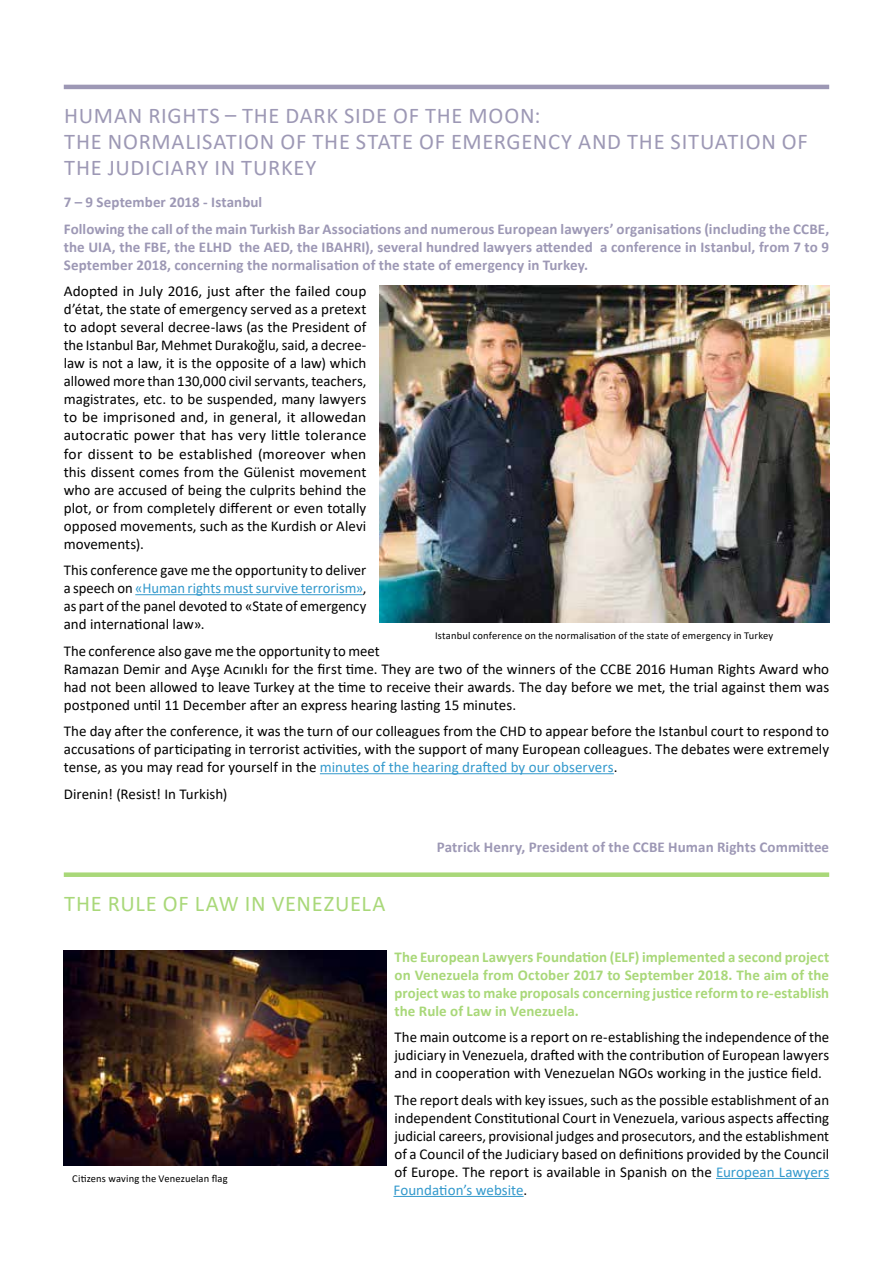
<style>
.page{position:relative;width:893px;height:1263px;background:#fff}
.page>*{position:absolute;margin:0;border:0;box-sizing:border-box;transform-origin:0 0}
.t1{font:22.5px/25.8px "Calibri";letter-spacing:.035em;color:#9d98b5}
.t2{font:22.5px "Calibri";letter-spacing:.03em;color:#a9d879}
.t3{font:15px/18px "Calibri";color:#000;text-align:justify}
.t4{font:700 15px/26.5px "Calibri";letter-spacing:.005em;color:#9d98b5}
.t5{font:700 15px/18px "Calibri";letter-spacing:.005em;color:#a9d879;text-align:justify}
.t6{font:10.5px "Calibri";letter-spacing:.015em;color:#000}
.s1{color:#39c}
</style>
<div class="page">
<hr style="left:135px;top:594px;width:228px;height:1px;background:#39c">
<hr style="left:320px;top:773px;width:294px;height:1px;background:#39c">
<hr style="left:716px;top:1178px;width:113px;height:1px;background:#39c">
<hr style="left:393px;top:1196px;width:131px;height:1px;background:#39c">
<img style="left:379px;top:285px;width:450px;height:337px">
<img style="left:64px;top:950px;width:322px;height:215px">
<div style="left:64px;top:872px;width:765px;height:5px;background:#a9d879"></div>
<hr style="left:64px;top:85px;width:765px;height:4px;background:#9d98b5">
<h1 class="t1" style="left:64px;top:102px;width:745px">HUMAN RIGHTS – THE DARK SIDE OF THE MOON:<br>THE NORMALISATION OF THE STATE OF EMERGENCY AND THE SITUATION OF<br>THE JUDICIARY IN TURKEY</h1>
<p class="t4" style="left:64px;top:189px;width:767px">7 – 9 September 2018 - Istanbul<br>Following the call of the main Turkish Bar Associations and numerous European lawyers’ organisations (including the CCBE,</p>
<p class="t4" style="left:64px;top:238px;width:767px;line-height:18px">the UIA, the FBE, the ELHD the AED, the IBAHRI), several hundred lawyers attended a conference in Istanbul, from 7 to 9<br>September 2018, concerning the normalisation of the state of emergency in Turkey.</p>
<p class="t3" style="left:64px;top:282px;width:304px">Adopted in July 2016, just after the failed coup d’état, the state of emergency served as a pretext to adopt several decree-laws (as the President of the Istanbul Bar, Mehmet Durakoğlu, said, a decree&shy;law is not a law, it is the opposite of a law) which allowed more than 130,000 civil servants, teachers, magistrates, etc. to be suspended, many lawyers to be imprisoned and, in general, it allowedan autocratic power that has very little tolerance for dissent to be established (moreover when this dissent comes from the Gülenist movement who are accused of being the culprits behind the plot, or from completely different or even totally opposed movements, such as the Kurdish or Alevi movements).</p>
<p class="t3" style="left:64px;top:561px;width:304px">This conference gave me the opportunity to deliver a speech on <span class="s1">«Human rights must survive terrorism»</span>, as part of the panel devoted to «State of emergency and international law».</p>
<p class="t3" style="left:64px;top:641px;width:767px;text-align:left">The conference also gave me the opportunity to meet<br>Ramazan Demir and Ayşe Acınıklı for the first time. They are two of the winners of the CCBE 2016 Human Rights Award who had not been allowed to leave Turkey at the time to receive their awards. The day before we met, the trial against them was postponed until 11 December after an express hearing lasting 15 minutes.</p>
<p class="t3" style="left:64px;top:722px;width:767px">The day after the conference, it was the turn of our colleagues from the CHD to appear before the Istanbul court to respond to accusations of participating in terrorist activities, with the support of many European colleagues. The debates were extremely tense, as you may read for yourself in the <span class="s1">minutes of the hearing drafted by our observers</span>.</p>
<p class="t3" style="left:64px;top:784px;width:165px">Direnin! (Resist! In Turkish)</p>
<p class="t6" style="left:435px;top:628px;width:340px">Istanbul conference on the normalisation of the state of emergency in Turkey</p>
<p class="t4" style="left:437px;top:833px;width:394px">Patrick Henry, President of the CCBE Human Rights Committee</p>
<h1 class="t2" style="left:64px;top:888px;width:323px">THE RULE OF LAW IN VENEZUELA</h1>
<p class="t6" style="left:72px;top:1171px;width:157px">Citizens waving the Venezuelan flag</p>
<p class="t5" style="left:394px;top:947px;width:436px">The European Lawyers Foundation (ELF) implemented a second project on Venezuela from October 2017 to September 2018. The aim of the project was to make proposals concerning justice reform to re-establish the Rule of Law in Venezuela.</p>
<p class="t3" style="left:394px;top:1028px;width:436px">The main outcome is a report on re-establishing the independence of the judiciary in Venezuela, drafted with the contribution of European lawyers and in cooperation with Venezuelan NGOs working in the justice field.</p>
<p class="t3" style="left:393px;top:1090px;width:437px">The report deals with key issues, such as the possible establishment of an independent Constitutional Court in Venezuela, various aspects affecting judicial careers, provisional judges and prosecutors, and the establishment of a Council of the Judiciary based on definitions provided by the Council of Europe. The report is available in Spanish on the <span class="s1">European Lawyers Foundation’s website</span>.</p>
</div>
